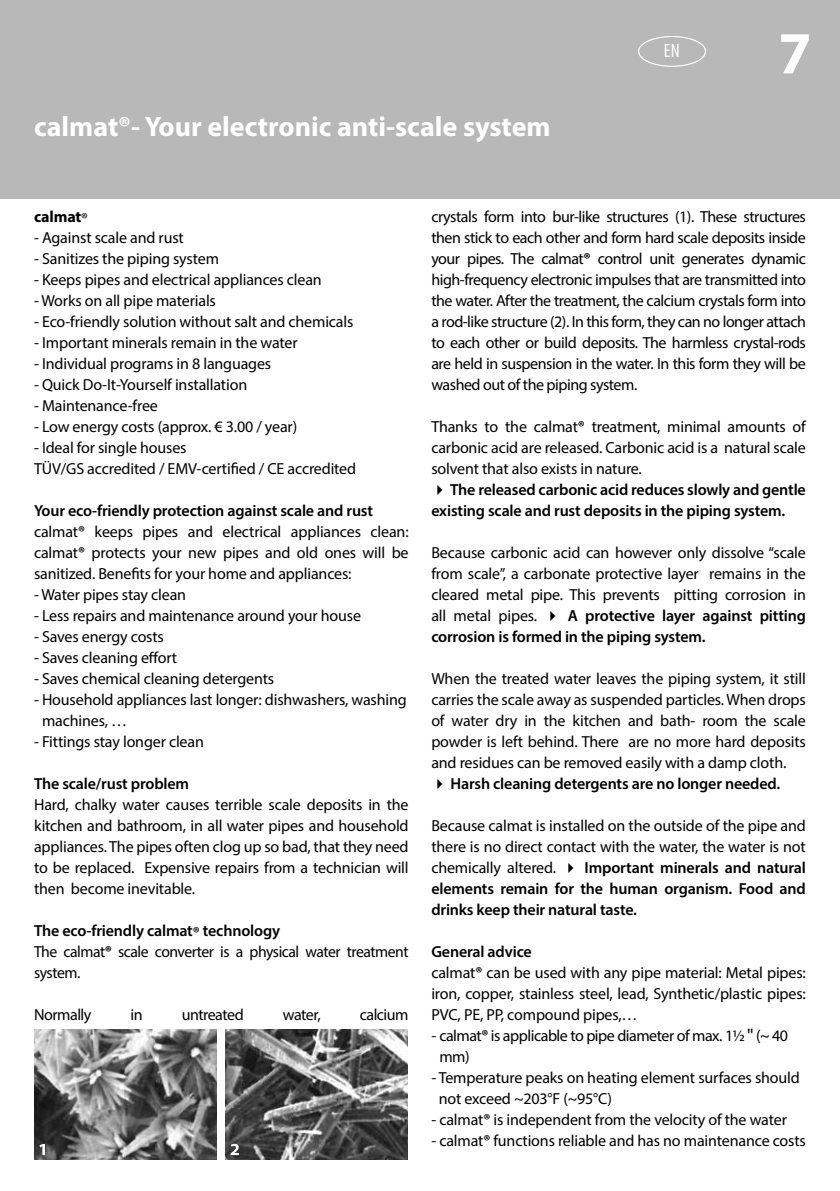
<style>
.page{position:relative;width:840px;height:1191px;background:#fff}
.page>*{position:absolute;margin:0;border:0;box-sizing:border-box;transform-origin:0 0}
.t1{font:700 60px "Myriad Pro";color:#fff}
.t2{font:700 28px "Myriad Pro";color:#fff}
.t3{font:condensed 19.4px "Myriad Pro";color:#fff}
.t4{font:16px/21px "Myriad Pro";letter-spacing:-.01em;color:#000;text-align:justify}
.t5{font:16px/21.2px "Myriad Pro";letter-spacing:-.03em;color:#000}
.t6{font:600 16px/21px "Myriad Pro";letter-spacing:-.01em;color:#000}
.t7{font:700 16px "Myriad Pro";letter-spacing:-.01em;color:#000}
.s1{font-weight:400}
.s2{font-weight:600}
.s3{font-weight:700}
.s4{font-family:"Tahoma"}
</style>
<div class="page">
<div style="left:0;top:0;width:839px;height:198px;background:#b9b8b8"></div>
<div style="left:637px;top:36px;width:68px;height:31px;border:1px solid #fff;border-radius:50%"></div>
<img style="left:34px;top:1029px;width:182px;height:130px">
<img style="left:225px;top:1029px;width:182px;height:130px">
<svg style="left:40px;top:1144px;width:5px;height:11px"></svg>
<svg style="left:230px;top:1143px;width:9px;height:12px"></svg>
<h2 class="t2" style="left:34px;top:108px;width:518px">calmat®- Your electronic anti-scale system</h2>
<p class="t3" style="left:663px;top:39px;width:17px">EN</p>
<h1 class="t1" style="left:777px;top:14px;width:35px">7</h1>
<p class="t7" style="left:34px;top:206px;width:55px">calmat<span class="s1">®</span></p>
<p class="t4" style="left:34px;top:227px;width:151px">- Against scale and rust</p>
<p class="t4" style="left:34px;top:248px;width:186px">- Sanitizes the piping system</p>
<p class="t4" style="left:34px;top:269px;width:289px">- Keeps pipes and electrical appliances clean</p>
<p class="t4" style="left:34px;top:290px;width:183px">- Works on all pipe materials</p>
<p class="t4" style="left:34px;top:311px;width:321px">- Eco-friendly solution without salt and chemicals</p>
<p class="t4" style="left:34px;top:332px;width:265px">- Important minerals remain in the water</p>
<p class="t4" style="left:34px;top:353px;width:238px">- Individual programs in 8 languages</p>
<p class="t4" style="left:34px;top:374px;width:214px">- Quick Do-It-Yourself installation</p>
<p class="t4" style="left:34px;top:395px;width:125px">- Maintenance-free</p>
<p class="t4" style="left:34px;top:416px;width:264px">- Low energy costs (approx. € 3.00 / year)</p>
<p class="t4" style="left:34px;top:437px;width:323px">- Ideal for single houses<br>TÜV/GS accredited / EMV-certified / CE accredited</p>
<p class="t4" style="left:34px;top:500px;width:376px;text-align:left"><span class="s2">Your eco-friendly protection against scale and rust </span>calmat<span class="s2">®</span> keeps pipes and electrical appliances clean: calmat<span class="s2">®</span> protects your new pipes and old ones will be sanitized. Benefits for your home and appliances:</p>
<p class="t4" style="left:34px;top:584px;width:153px">- Water pipes stay clean</p>
<p class="t4" style="left:34px;top:605px;width:328px">- Less repairs and maintenance around your house</p>
<p class="t4" style="left:34px;top:626px;width:131px">- Saves energy costs</p>
<p class="t4" style="left:34px;top:646px;width:145px">- Saves cleaning effort</p>
<p class="t4" style="left:34px;top:667px;width:241px">- Saves chemical cleaning detergents</p>
<p class="t4" style="left:42px;top:688px;width:366px;text-indent:-8px">- Household appliances last longer: dishwashers, washing machines, …</p>
<p class="t4" style="left:34px;top:730px;width:171px">- Fittings stay longer clean</p>
<p class="t6" style="left:34px;top:772px;width:156px">The scale/rust problem</p>
<p class="t4" style="left:34px;top:793px;width:376px">Hard, chalky water causes terrible scale deposits in the kitchen and bathroom, in all water pipes and household appliances. The pipes often clog up so bad, that they need to be replaced. Expensive repairs from a technician will then become inevitable.</p>
<p class="t5" style="left:34px;top:919px;width:376px"><span class="s2">The eco-friendly calmat® technology<br></span>The calmat<span class="s3">®</span> scale converter is a physical water treatment system.</p>
<p class="t5" style="left:34px;top:1004px;width:59px">Normally</p>
<p class="t4" style="left:130px;top:1004px;width:14px">in</p>
<p class="t5" style="left:181px;top:1004px;width:64px">untreated</p>
<p class="t4" style="left:282px;top:1004px;width:39px">water,</p>
<p class="t5" style="left:359px;top:1004px;width:50px">calcium</p>
<p class="t4" style="left:431px;top:206px;width:376px">crystals form into bur-like structures (1). These structures then stick to each other and form hard scale deposits inside your pipes. The calmat<span class="s3">®</span> control unit generates dynamic high-frequency electronic impulses that are transmitted into the water. After the treatment, the calcium crystals form into a rod-like structure (2). In this form, they can no longer attach to each other or build deposits. The harmless crystal-rods are held in suspension in the water. In this form they will be washed out of the piping system.</p>
<p class="t4" style="left:431px;top:416px;width:376px">Thanks to the calmat<span class="s2">®</span> treatment, minimal amounts of carbonic acid are released. Carbonic acid is a natural scale solvent that also exists in nature.</p>
<p class="t6" style="left:431px;top:478px;width:376px">✔ The released carbonic acid reduces slowly and gentle existing scale and rust deposits in the piping system.</p>
<p class="t4" style="left:431px;top:542px;width:376px">Because carbonic acid can however only dissolve “scale from scale”, a carbonate protective layer remains in the cleared metal pipe. This prevents pitting corrosion in all metal pipes. ✔ <span class="s2">A protective layer against pitting corrosion is formed in the piping system.</span></p>
<p class="t4" style="left:431px;top:668px;width:376px">When the treated water leaves the piping system, it still carries the scale away as suspended particles. When drops of water dry in the kitchen and bath- room the scale powder is left behind. There are no more hard deposits and residues can be removed easily with a damp cloth.</p>
<p class="t6" style="left:431px;top:772px;width:350px">✔ Harsh cleaning detergents are no longer needed.</p>
<p class="t4" style="left:431px;top:814px;width:376px">Because calmat is installed on the outside of the pipe and there is no direct contact with the water, the water is not chemically altered. ✔ <span class="s2">Important minerals and natural elements remain for the human organism. Food and drinks keep their natural taste.</span></p>
<p class="t4" style="left:431px;top:940px;width:376px;text-align:left"><span class="s2">General advice<br></span>calmat<span class="s2">®</span> can be used with any pipe material: Metal pipes: iron, copper, stainless steel, lead, Synthetic/plastic pipes:<br>PVC, PE, PP, compound pipes,…</p>
<p class="t5" style="left:439px;top:1024px;width:350px;text-indent:-8px">- calmat<span class="s2">®</span> is applicable to pipe diameter of max. 1½ <span class="s4">"</span> (~ 40 mm)</p>
<p class="t4" style="left:438px;top:1066px;width:362px;text-indent:-7px">- Temperature peaks on heating element surfaces should not exceed ~203°F (~95°C)</p>
<p class="t4" style="left:431px;top:1108px;width:357px">- calmat<span class="s2">®</span> is independent from the velocity of the water</p>
<p class="t4" style="left:431px;top:1129px;width:376px">- calmat<span class="s2">®</span> functions reliable and has no maintenance costs</p>
</div>
